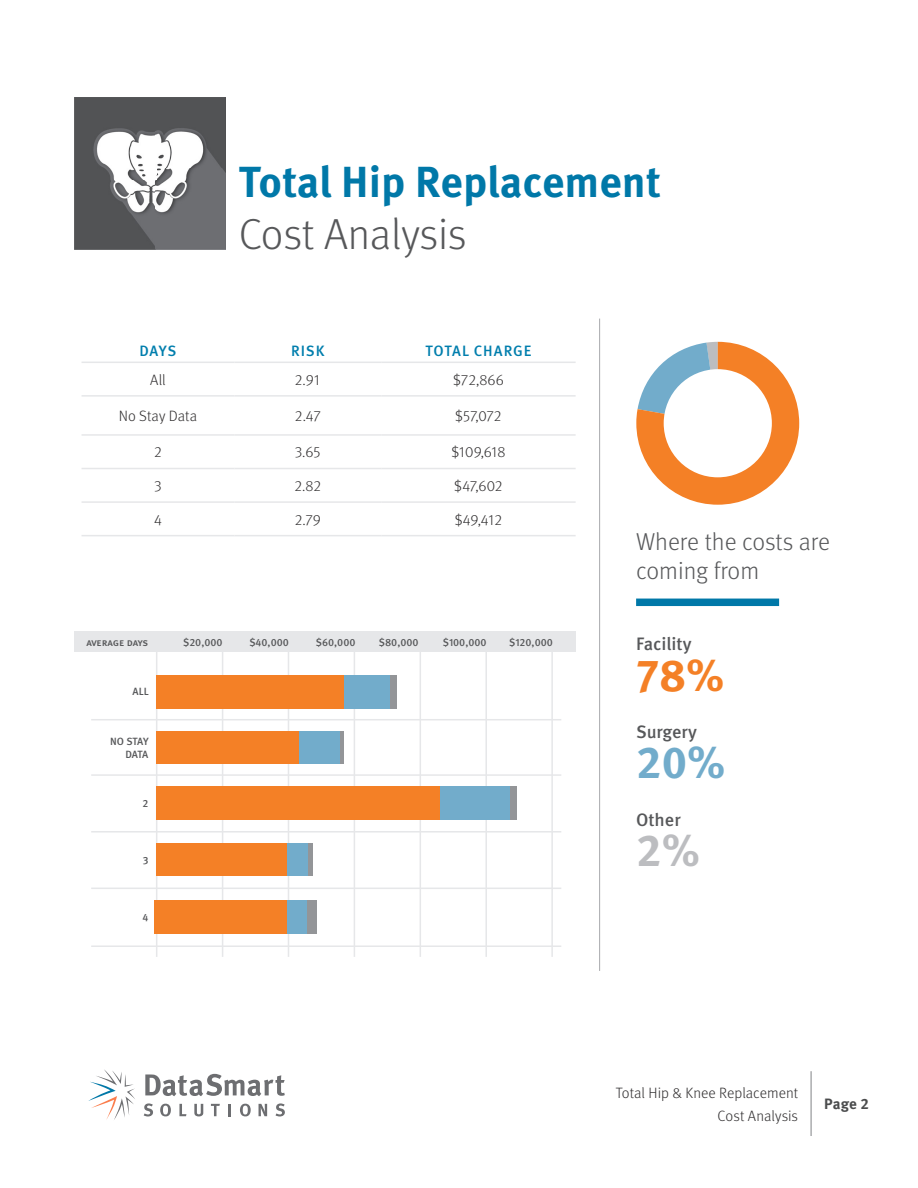
<style>
.page{position:relative;width:918px;height:1188px;background:#fff}
.page>*{position:absolute;margin:0;border:0;box-sizing:border-box;transform-origin:0 0}
.t1{font:700 45px "Meta OT";color:#f48026}
.t2{font:700 45px "Meta OT";color:#72accb}
.t3{font:700 45px "Meta OT";color:#bcbdc0}
.t4{font:700 43.5px "Meta OT";color:#0078a8}
.t5{font:300 43.5px "Meta OT";letter-spacing:-.005em;color:#57585a}
.t6{font:300 24.45px/29.4px "Meta OT";color:#57585a}
.t7{font:500 18px "Meta OT";color:#57585a}
.Body{font:300 15px/22.5px "Meta OT";color:#312f30;text-align:right}
.Body-2{font:500 15px "Meta OT";letter-spacing:.055em;color:#007ead}
.Body-3{font:700 15px "Meta OT";color:#4b4c4d}
.t8{font:500 10.5px "Meta OT";color:#57585a}
.t9{font:500 10.5px/12.6px "Meta OT";letter-spacing:-.03em;color:#57585a;text-align:right}
</style>
<div class="page">
<svg style="left:88px;top:1069px;width:47px;height:51px"></svg>
<svg style="left:145px;top:1074px;width:140px;height:22px"></svg>
<svg style="left:144px;top:1103px;width:9px;height:14px"></svg>
<svg style="left:160px;top:1104px;width:11px;height:12px"></svg>
<svg style="left:179px;top:1104px;width:7px;height:12px"></svg>
<svg style="left:194px;top:1104px;width:9px;height:12px"></svg>
<svg style="left:211px;top:1104px;width:9px;height:12px"></svg>
<svg style="left:228px;top:1104px;width:3px;height:12px"></svg>
<svg style="left:240px;top:1104px;width:11px;height:12px"></svg>
<svg style="left:259px;top:1104px;width:8px;height:12px"></svg>
<svg style="left:276px;top:1103px;width:9px;height:14px"></svg>
<hr style="left:811px;top:1071px;width:1px;height:65px;background:#808285">
<hr style="left:82px;top:362px;width:152px;height:1px;background:#e6e7e9">
<hr style="left:234px;top:362px;width:147px;height:1px;background:#e6e7e9">
<hr style="left:381px;top:362px;width:195px;height:1px;background:#e6e7e9">
<hr style="left:82px;top:395px;width:152px;height:2px;background:#e6e7e9">
<hr style="left:234px;top:395px;width:147px;height:2px;background:#e6e7e9">
<hr style="left:381px;top:395px;width:195px;height:2px;background:#e6e7e9">
<hr style="left:82px;top:434px;width:152px;height:2px;background:#e6e7e9">
<hr style="left:234px;top:434px;width:147px;height:2px;background:#e6e7e9">
<hr style="left:381px;top:434px;width:195px;height:2px;background:#e6e7e9">
<hr style="left:82px;top:468px;width:152px;height:1px;background:#e6e7e9">
<hr style="left:234px;top:468px;width:147px;height:1px;background:#e6e7e9">
<hr style="left:381px;top:468px;width:195px;height:1px;background:#e6e7e9">
<hr style="left:82px;top:501px;width:152px;height:2px;background:#e6e7e9">
<hr style="left:234px;top:501px;width:147px;height:2px;background:#e6e7e9">
<hr style="left:381px;top:501px;width:195px;height:2px;background:#e6e7e9">
<hr style="left:82px;top:535px;width:152px;height:1px;background:#e6e7e9">
<hr style="left:234px;top:535px;width:147px;height:1px;background:#e6e7e9">
<hr style="left:381px;top:535px;width:195px;height:1px;background:#e6e7e9">
<svg style="left:636px;top:342px;width:163px;height:163px"></svg>
<div style="left:664px;top:369px;width:108px;height:108px;background:#fff;border-radius:50%"></div>
<div style="left:636px;top:599px;width:143px;height:7px;background:#0078a8"></div>
<hr style="left:222px;top:642px;width:1px;height:315px;background:#e6e7e9">
<hr style="left:156px;top:642px;width:1px;height:315px;background:#e6e7e9">
<hr style="left:288px;top:642px;width:1px;height:315px;background:#e6e7e9">
<hr style="left:354px;top:642px;width:1px;height:315px;background:#e6e7e9">
<hr style="left:420px;top:642px;width:1px;height:315px;background:#e6e7e9">
<hr style="left:485px;top:642px;width:2px;height:315px;background:#e6e7e9">
<hr style="left:551px;top:642px;width:2px;height:315px;background:#e6e7e9">
<div style="left:390px;top:675px;width:6px;height:33px;background:#939598"></div>
<hr style="left:340px;top:731px;width:4px;height:33px;background:#939598">
<div style="left:509px;top:787px;width:8px;height:33px;background:#939598"></div>
<div style="left:308px;top:843px;width:5px;height:33px;background:#939598"></div>
<div style="left:307px;top:900px;width:10px;height:34px;background:#939598"></div>
<div style="left:344px;top:675px;width:46px;height:33px;background:#72accb"></div>
<div style="left:299px;top:731px;width:41px;height:33px;background:#72accb"></div>
<div style="left:440px;top:787px;width:69px;height:33px;background:#72accb"></div>
<div style="left:287px;top:843px;width:21px;height:33px;background:#72accb"></div>
<div style="left:286px;top:900px;width:21px;height:34px;background:#72accb"></div>
<div style="left:156px;top:675px;width:188px;height:33px;background:#f48026"></div>
<div style="left:156px;top:731px;width:143px;height:33px;background:#f48026"></div>
<div style="left:156px;top:787px;width:284px;height:33px;background:#f48026"></div>
<div style="left:156px;top:843px;width:131px;height:33px;background:#f48026"></div>
<div style="left:154px;top:900px;width:132px;height:34px;background:#f48026"></div>
<div style="left:75px;top:632px;width:501px;height:20px;background:#e6e7e9"></div>
<hr style="left:91px;top:719px;width:470px;height:1px;background:#e6e7e9">
<hr style="left:91px;top:774px;width:470px;height:2px;background:#e6e7e9">
<hr style="left:91px;top:831px;width:470px;height:2px;background:#e6e7e9">
<hr style="left:91px;top:888px;width:470px;height:1px;background:#e6e7e9">
<hr style="left:91px;top:946px;width:470px;height:1px;background:#e6e7e9">
<hr style="left:599px;top:319px;width:1px;height:652px;background:#a8a9ad">
<img style="left:75px;top:98px;width:151px;height:151px">
<p class="t4" style="left:239px;top:154px;width:424px">Total Hip Replacement</p>
<p class="t5" style="left:239px;top:209px;width:229px">Cost Analysis</p>
<p class="Body-2" style="left:139px;top:342px;width:38px">DAYS</p>
<p class="Body-2" style="left:291px;top:342px;width:35px">RISK</p>
<p class="Body-2" style="left:425px;top:342px;width:108px">TOTAL CHARGE</p>
<p class="Body" style="left:150px;top:369px;width:17px">All</p>
<p class="Body" style="left:295px;top:369px;width:28px">2.91</p>
<p class="Body" style="left:453px;top:369px;width:52px">$72,866</p>
<p class="Body" style="left:119px;top:405px;width:80px">No Stay Data</p>
<p class="Body" style="left:295px;top:405px;width:27px">2.47</p>
<p class="Body" style="left:455px;top:405px;width:48px">$57,072</p>
<p class="Body" style="left:154px;top:441px;width:9px">2</p>
<p class="Body" style="left:295px;top:441px;width:27px">3.65</p>
<p class="Body" style="left:451px;top:441px;width:55px">$109,618</p>
<p class="Body" style="left:154px;top:475px;width:9px">3</p>
<p class="Body" style="left:294px;top:475px;width:28px">2.82</p>
<p class="Body" style="left:454px;top:475px;width:50px">$47,602</p>
<p class="Body" style="left:154px;top:508px;width:9px">4</p>
<p class="Body" style="left:295px;top:508px;width:27px">2.79</p>
<p class="Body" style="left:455px;top:508px;width:49px">$49,412</p>
<p class="t8" style="left:86px;top:636px;width:64px">average days</p>
<p class="t8" style="left:183px;top:636px;width:41px">$20,000</p>
<p class="t8" style="left:249px;top:636px;width:41px">$40,000</p>
<p class="t8" style="left:316px;top:636px;width:41px">$60,000</p>
<p class="t8" style="left:379px;top:636px;width:41px">$80,000</p>
<p class="t8" style="left:443px;top:636px;width:45px">$100,000</p>
<p class="t8" style="left:509px;top:636px;width:45px">$120,000</p>
<p class="t8" style="left:133px;top:685px;width:18px">ALL</p>
<p class="t9" style="left:110px;top:735px;width:40px">NO STAY<br>DATA</p>
<p class="t8" style="left:143px;top:797px;width:7px">2</p>
<p class="t8" style="left:143px;top:854px;width:7px">3</p>
<p class="t8" style="left:143px;top:911px;width:7px">4</p>
<p class="t6" style="left:636px;top:527px;width:195px">Where the costs are coming from</p>
<p class="t7" style="left:636px;top:633px;width:57px">Facility</p>
<p class="t1" style="left:636px;top:647px;width:90px">78%</p>
<p class="t7" style="left:636px;top:721px;width:62px">Surgery</p>
<p class="t2" style="left:636px;top:734px;width:91px">20%</p>
<p class="t7" style="left:636px;top:808px;width:46px">Other</p>
<p class="t3" style="left:636px;top:822px;width:65px">2%</p>
<p class="Body" style="left:616px;top:1082px;width:184px">Total Hip &amp; Knee Replacement<br>Cost Analysis</p>
<p class="Body-3" style="left:824px;top:1095px;width:46px">Page 2</p>
</div>
